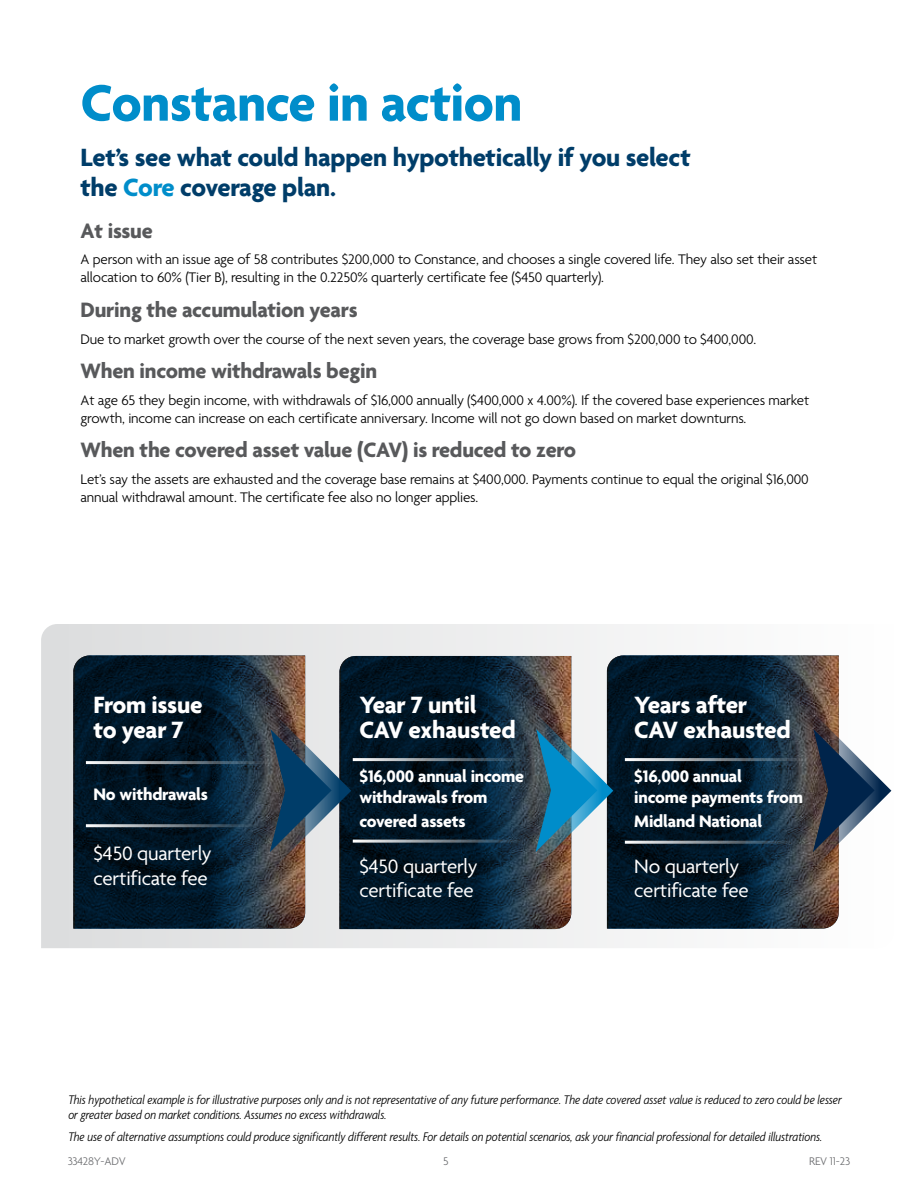
<style>
.page{position:relative;width:918px;height:1188px;background:#fff}
.page>*{position:absolute;margin:0;border:0;box-sizing:border-box;transform-origin:0 0}
.t1{font:700 55.5px "Agenda";letter-spacing:-.01em;color:#008dca}
.t2{font:700 27px/30px "Agenda";letter-spacing:-.01em;color:#003d69}
.t3{font:700 25.5px/25.5px "Agenda";letter-spacing:-.01em;color:#fff}
.t4{font:700 22.5px "Agenda";letter-spacing:-.01em;color:#58595b}
.t5{font:21px/24px "Agenda";letter-spacing:-.01em;color:#fff}
.t6{font:700 18px/21px "Agenda";letter-spacing:-.01em;color:#fff}
.t7{font:300 15px/18px "Agenda";letter-spacing:-.01em;color:#000}
.t8{font:italic 300 condensed 13.5px/15px "Agenda";color:#000}
.t9{font:300 12px "Agenda";letter-spacing:-.01em;color:#6d6e71}
.s1{color:#008dca}
</style>
<div class="page">
<svg style="left:41px;top:624px;width:851px;height:324px"></svg>
<svg style="left:341px;top:656px;width:230px;height:273px;background:#0e202f"></svg>
<svg style="left:608px;top:656px;width:231px;height:273px;background:#0f2230"></svg>
<svg style="left:75px;top:656px;width:230px;height:273px;background:#0e212f"></svg>
<svg style="left:268px;top:708px;width:83px;height:166px;background:#5c6d7a"></svg>
<svg style="left:530px;top:708px;width:83px;height:166px"></svg>
<svg style="left:808px;top:708px;width:83px;height:166px"></svg>
<hr style="left:86px;top:761px;width:187px;height:3px;background:#fff">
<hr style="left:353px;top:758px;width:171px;height:3px;background:#fff">
<hr style="left:625px;top:758px;width:187px;height:3px;background:#fff">
<hr style="left:353px;top:840px;width:171px;height:3px;background:#fff">
<hr style="left:86px;top:824px;width:171px;height:3px;background:#fff">
<hr style="left:625px;top:841px;width:171px;height:3px;background:#fff">
<h1 class="t1" style="left:81px;top:73px;width:443px">Constance in action</h1>
<h2 class="t2" style="left:81px;top:144px;width:612px">Let’s see what could happen hypothetically if you select the <span class="s1">Core</span> coverage plan.</h2>
<h3 class="t4" style="left:81px;top:218px;width:74px">At issue</h3>
<p class="t7" style="left:81px;top:252px;width:738px">A person with an issue age of 58 contributes $200,000 to Constance, and chooses a single covered life. They also set their asset allocation to 60% (Tier B), resulting in the 0.2250% quarterly certificate fee ($450 quarterly).</p>
<h3 class="t4" style="left:81px;top:298px;width:279px">During the accumulation years</h3>
<p class="t7" style="left:81px;top:331px;width:677px">Due to market growth over the course of the next seven years, the coverage base grows from $200,000 to $400,000.</p>
<h3 class="t4" style="left:81px;top:359px;width:298px">When income withdrawals begin</h3>
<p class="t7" style="left:81px;top:392px;width:730px">At age 65 they begin income, with withdrawals of $16,000 annually ($400,000 x 4.00%). If the covered base experiences market growth, income can increase on each certificate anniversary. Income will not go down based on market downturns.</p>
<h3 class="t4" style="left:81px;top:438px;width:497px">When the covered asset value (CAV) is reduced to zero</h3>
<p class="t7" style="left:81px;top:472px;width:730px">Let’s say the assets are exhausted and the coverage base remains at $400,000. Payments continue to equal the original $16,000 annual withdrawal amount. The certificate fee also no longer applies.</p>
<h3 class="t3" style="left:94px;top:693px;width:111px">From issue to year 7</h3>
<p class="t6" style="left:94px;top:784px;width:116px">No withdrawals</p>
<h3 class="t5" style="left:94px;top:841px;width:120px;line-height:25.5px">$450 quarterly certificate fee</h3>
<h3 class="t3" style="left:359px;top:693px;width:158px">Year 7 until<br>CAV exhausted</h3>
<p class="t6" style="left:359px;top:766px;width:166px">$16,000 annual income withdrawals from</p>
<p class="t6" style="left:359px;top:811px;width:108px">covered assets</p>
<h3 class="t5" style="left:359px;top:856px;width:120px">$450 quarterly certificate fee</h3>
<h3 class="t3" style="left:634px;top:693px;width:158px">Years after<br>CAV exhausted</h3>
<p class="t6" style="left:634px;top:766px;width:170px">$16,000 annual<br>income payments from</p>
<p class="t6" style="left:634px;top:811px;width:129px">Midland National</p>
<h3 class="t5" style="left:634px;top:856px;width:116px">No quarterly certificate fee</h3>
<p class="t8" style="left:68px;top:1092px;width:775px">This hypothetical example is for illustrative purposes only and is not representative of any future performance. The date covered asset value is reduced to zero could be lesser or greater based on market conditions. Assumes no excess withdrawals.</p>
<p class="t8" style="left:68px;top:1129px;width:756px">The use of alternative assumptions could produce significantly different results. For details on potential scenarios, ask your financial professional for detailed illustrations.</p>
<p class="t9" style="left:68px;top:1155px;width:60px">33428Y-ADV</p>
<p class="t9" style="left:443px;top:1155px;width:7px">5</p>
<p class="t9" style="left:809px;top:1155px;width:43px">REV 11-23</p>
</div>
